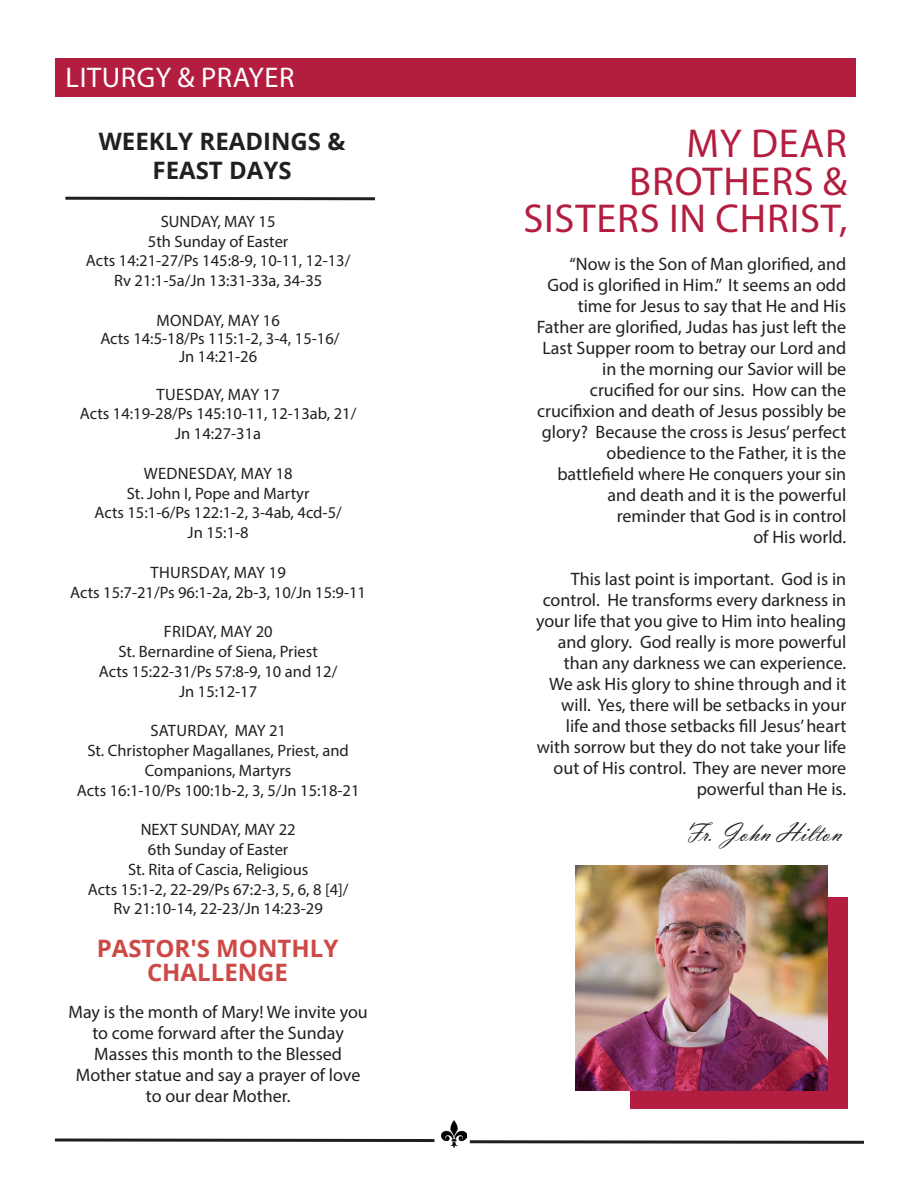
<style>
.page{position:relative;width:918px;height:1188px;background:#fff}
.page>*{position:absolute;margin:0;border:0;box-sizing:border-box;transform-origin:0 0}
.Header_1{font:40.5px/37.5px "Myriad Pro";letter-spacing:.02em;color:#b31e40;text-align:right}
.Page_Title_-_Left{font:28.5px "Myriad Pro";letter-spacing:.02em;color:#fff}
.Subheader_1{font:27px "Vladimir Script";color:#231f20}
.Page_Title_-_Left-2{font:700 24px/24px "Open Sans";color:#cd4946;text-align:center}
.Header_1-2{font:700 24px/28.8px "Open Sans";color:#231f20;text-align:center}
.Body_Text_-_Bold{font:18px/21px "Myriad Pro";color:#231f20;text-align:right}
.Body_Text{font:16.5px "Myriad Pro";color:#231f20}
.Subheader_1-2{font:16.5px/19.8px "Myriad Pro";color:#231f20;text-align:center}
.Subheader_1-3{font:16.5px "Myriad Pro";letter-spacing:.02em;color:#231f20}
</style>
<div class="page">
<div style="left:55px;top:58px;width:800px;height:39px;background:#b31e40"></div>
<div style="left:630px;top:897px;width:218px;height:212px;background:#b31e40"></div>
<svg style="left:469px;top:1140px;width:395px;height:4px"></svg>
<svg style="left:65px;top:196px;width:310px;height:5px"></svg>
<img style="left:575px;top:866px;width:252px;height:225px">
<img style="left:442px;top:1120px;width:24px;height:27px">
<svg style="left:54px;top:1138px;width:381px;height:4px"></svg>
<p class="Page_Title_-_Left" style="left:66px;top:60px;width:230px">LITURGY &amp; PRAYER</p>
<p class="Header_1-2" style="left:99px;top:126px;width:248px">WEEKLY READINGS &amp;<br>FEAST DAYS</p>
<p class="Body_Text" style="left:161px;top:211px;width:116px">SUNDAY, MAY 15</p>
<p class="Body_Text" style="left:148px;top:231px;width:142px">5th Sunday of Easter</p>
<p class="Body_Text" style="left:86px;top:251px;width:266px">Acts 14:21-27/Ps 145:8-9, 10-11, 12-13/</p>
<p class="Body_Text" style="left:114px;top:270px;width:210px">Rv 21:1-5a/Jn 13:31-33a, 34-35</p>
<p class="Subheader_1-2" style="left:157px;top:310px;width:125px">MONDAY, MAY 16</p>
<p class="Body_Text" style="left:100px;top:328px;width:241px">Acts 14:5-18/Ps 115:1-2, 3-4, 15-16/</p>
<p class="Body_Text" style="left:179px;top:346px;width:80px">Jn 14:21-26</p>
<p class="Subheader_1-2" style="left:157px;top:384px;width:125px">TUESDAY, MAY 17</p>
<p class="Subheader_1-2" style="left:80px;top:404px;width:278px">Acts 14:19-28/Ps 145:10-11, 12-13ab, 21/</p>
<p class="Subheader_1-2" style="left:175px;top:423px;width:87px">Jn 14:27-31a</p>
<p class="Subheader_1-3" style="left:144px;top:463px;width:151px">WEDNESDAY, MAY 18</p>
<p class="Subheader_1-2" style="left:127px;top:483px;width:184px">St. John I, Pope and Martyr</p>
<p class="Body_Text" style="left:95px;top:503px;width:249px">Acts 15:1-6/Ps 122:1-2, 3-4ab, 4cd-5/</p>
<p class="Body_Text" style="left:188px;top:522px;width:63px">Jn 15:1-8</p>
<p class="Subheader_1-2" style="left:151px;top:562px;width:137px">THURSDAY, MAY 19</p>
<p class="Body_Text" style="left:70px;top:582px;width:297px">Acts 15:7-21/Ps 96:1-2a, 2b-3, 10/Jn 15:9-11</p>
<p class="Subheader_1-2" style="left:164px;top:621px;width:110px">FRIDAY, MAY 20</p>
<p class="Subheader_1-2" style="left:118px;top:641px;width:201px">St. Bernardine of Siena, Priest</p>
<p class="Body_Text" style="left:99px;top:661px;width:240px">Acts 15:22-31/Ps 57:8-9, 10 and 12/</p>
<p class="Body_Text" style="left:179px;top:681px;width:80px">Jn 15:12-17</p>
<p class="Subheader_1-2" style="left:150px;top:720px;width:137px">SATURDAY, MAY 21</p>
<p class="Subheader_1-2" style="left:87px;top:740px;width:263px">St. Christopher Magallanes, Priest, and<br>Companions, Martyrs</p>
<p class="Subheader_1-2" style="left:77px;top:780px;width:284px">Acts 16:1-10/Ps 100:1b-2, 3, 5/Jn 15:18-21</p>
<p class="Body_Text" style="left:141px;top:819px;width:156px">NEXT SUNDAY, MAY 22</p>
<p class="Body_Text" style="left:148px;top:839px;width:142px">6th Sunday of Easter</p>
<p class="Body_Text" style="left:128px;top:859px;width:182px">St. Rita of Cascia, Religious</p>
<p class="Body_Text" style="left:88px;top:879px;width:262px">Acts 15:1-2, 22-29/Ps 67:2-3, 5, 6, 8 [4]/</p>
<p class="Body_Text" style="left:113px;top:899px;width:211px">Rv 21:10-14, 22-23/Jn 14:23-29</p>
<p class="Page_Title_-_Left-2" style="left:97px;top:936px;width:243px">PASTOR'S MONTHLY<br>CHALLENGE</p>
<p class="Body_Text_-_Bold" style="left:68px;top:1001px;width:301px;text-align:center">May is the month of Mary! We invite you to come forward after the Sunday<br>Masses this month to the Blessed<br>Mother statue and say a prayer of love to our dear Mother.</p>
<p class="Header_1" style="left:523px;top:124px;width:326px">MY DEAR<br>BROTHERS &amp;<br>SISTERS IN CHRIST,</p>
<p class="Body_Text_-_Bold" style="left:537px;top:253px;width:311px">“Now is the Son of Man glorified, and God is glorified in Him.” It seems an odd time for Jesus to say that He and His Father are glorified, Judas has just left the Last Supper room to betray our Lord and in the morning our Savior will be crucified for our sins. How can the crucifixion and death of Jesus possibly be glory? Because the cross is Jesus’ perfect obedience to the Father, it is the battlefield where He conquers your sin and death and it is the powerful reminder that God is in control</p>
<p class="Body_Text_-_Bold" style="left:753px;top:526px;width:94px">of His world.</p>
<p class="Body_Text_-_Bold" style="left:536px;top:568px;width:312px">This last point is important. God is in control. He transforms every darkness in your life that you give to Him into healing and glory. God really is more powerful than any darkness we can experience.<br>We ask His glory to shine through and it will. Yes, there will be setbacks in your life and those setbacks fill Jesus’ heart with sorrow but they do not take your life out of His control. They are never more powerful than He is.</p>
<p class="Subheader_1" style="left:684px;top:816px;width:160px">Fr. John Hilton</p>
</div>
